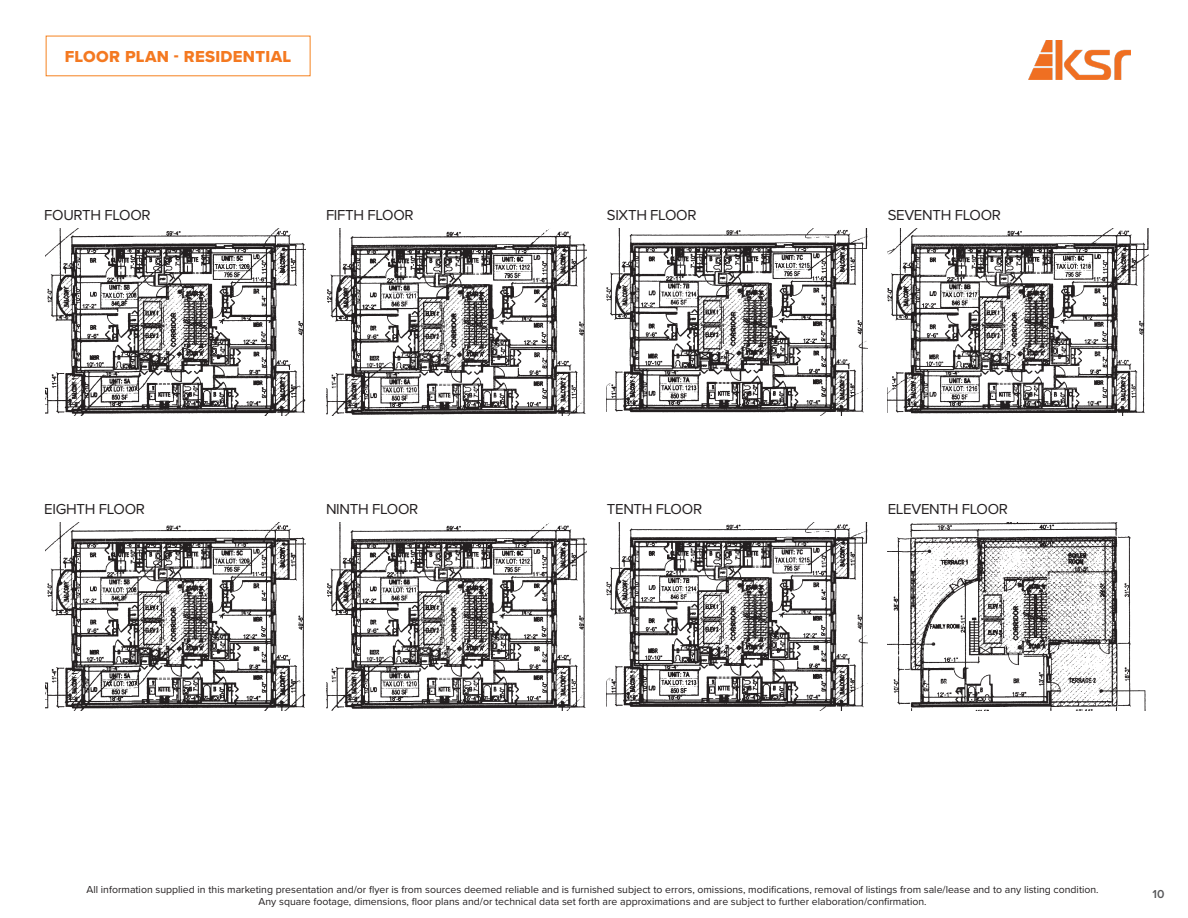
<style>
.page{position:relative;width:1188px;height:918px;background:#fff}
.page>*{position:absolute;margin:0;border:0;box-sizing:border-box;transform-origin:0 0}
.t1{font:16.5px "Proxima Nova Extrabld";letter-spacing:.02em;color:#f47921}
.t2{font:15px "Proxima Nova";letter-spacing:-.02em;color:#231f20}
.t3{font:600 12px "Proxima Nova";color:#57585a}
.t4{font:10.5px/12px "Proxima Nova";color:#231f20;text-align:center}
</style>
<div class="page">
<img style="left:1029px;top:40px;width:102px;height:39px">
<img style="left:326px;top:228px;width:260px;height:188px">
<img style="left:45px;top:228px;width:261px;height:188px">
<img style="left:888px;top:228px;width:260px;height:188px">
<img style="left:607px;top:228px;width:260px;height:188px">
<img style="left:326px;top:523px;width:260px;height:187px">
<img style="left:45px;top:523px;width:261px;height:187px">
<img style="left:888px;top:523px;width:258px;height:187px">
<img style="left:607px;top:523px;width:260px;height:187px">
<p class="t1" style="left:65px;top:45px;width:228px">FLOOR PLAN - RESIDENTIAL</p>
<p class="t2" style="left:44px;top:203px;width:108px">FOURTH FLOOR</p>
<p class="t2" style="left:326px;top:203px;width:89px">FIFTH FLOOR</p>
<p class="t2" style="left:607px;top:203px;width:91px">SIXTH FLOOR</p>
<p class="t2" style="left:888px;top:203px;width:115px">SEVENTH FLOOR</p>
<p class="t2" style="left:44px;top:498px;width:102px">EIGHTH FLOOR</p>
<p class="t2" style="left:326px;top:498px;width:94px">NINTH FLOOR</p>
<p class="t2" style="left:607px;top:498px;width:97px">TENTH FLOOR</p>
<p class="t2" style="left:888px;top:498px;width:122px">ELEVENTH FLOOR</p>
<p class="t4" style="left:87px;top:883px;width:1014px">All information supplied in this marketing presentation and/or flyer is from sources deemed reliable and is furnished subject to errors, omissions, modifications, removal of listings from sale/lease and to any listing condition.<br>Any square footage, dimensions, floor plans and/or technical data set forth are approximations and are subject to further elaboration/confirmation.</p>
<p class="t3" style="left:1153px;top:886px;width:13px">10</p>
</div>
